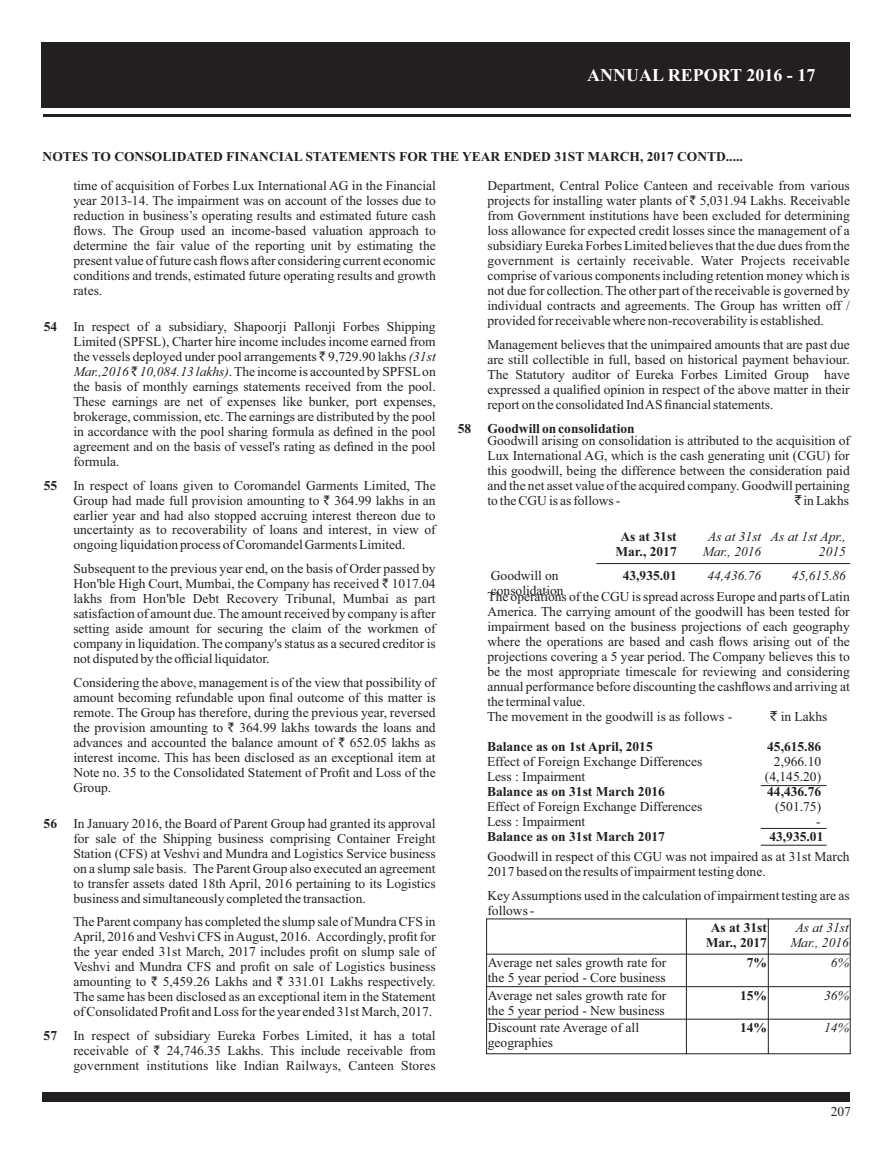
<style>
.page{position:relative;width:893px;height:1170px;background:#fff}
.page>*{position:absolute;margin:0;border:0;box-sizing:border-box;transform-origin:0 0}
.t1{font:700 18px "Times New Roman";color:#fff}
.t2{font:13.5px/15px "Times New Roman";color:#231f20;text-align:justify}
.t3{font:700 13.5px/15px "Times New Roman";color:#231f20;text-align:center}
.t4{font:italic 13.5px/15px "Times New Roman";color:#231f20;text-align:center}
.s1{font-weight:700}
.s2{font-family:"Rupee"}
.s3{font-style:italic}
.s4{font-family:"Rupee Foradian"}
</style>
<div class="page">
<hr style="left:596px;top:563px;width:254px;height:1px;background:#231f20">
<hr style="left:761px;top:828px;width:65px;height:1px;background:#231f20">
<hr style="left:761px;top:844px;width:65px;height:1px;background:#231f20">
<hr style="left:486px;top:918px;width:1px;height:136px;background:#231f20">
<hr style="left:686px;top:918px;width:1px;height:136px;background:#231f20">
<hr style="left:768px;top:918px;width:1px;height:136px;background:#231f20">
<hr style="left:850px;top:918px;width:1px;height:136px;background:#231f20">
<hr style="left:486px;top:1053px;width:365px;height:1px;background:#231f20">
<hr style="left:486px;top:1018px;width:365px;height:1px;background:#231f20">
<hr style="left:486px;top:986px;width:365px;height:1px;background:#231f20">
<hr style="left:486px;top:953px;width:365px;height:1px;background:#231f20">
<hr style="left:486px;top:918px;width:365px;height:1px;background:#231f20">
<div style="left:42px;top:1092px;width:808px;height:9px;background:#231f20"></div>
<hr style="left:761px;top:785px;width:65px;height:1px;background:#231f20">
<div style="left:42px;top:43px;width:808px;height:65px;background:#231f20"></div>
<hr style="left:43px;top:115px;width:807px;height:2px;background:#231f20">
<h1 class="t1" style="left:587px;top:69px;width:230px">ANNUAL REPORT 2016 - 17</h1>
<p class="t3" style="left:43px;top:150px;width:702px">NOTES TO CONSOLIDATED FINANCIAL STATEMENTS FOR THE YEAR ENDED 31ST MARCH, 2017 CONTD.....</p>
<p class="t2" style="left:73px;top:180px;width:364px">time of acquisition of Forbes Lux International AG in the Financial year 2013-14. The impairment was on account of the losses due to reduction in business’s operating results and estimated future cash flows. The Group used an income-based valuation approach to determine the fair value of the reporting unit by estimating the present value of future cash flows after considering current economic conditions and trends, estimated future operating results and growth rates.</p>
<p class="t2" style="left:73px;top:320px;width:364px;text-indent:-30px"><span class="s1">54</span> In respect of a subsidiary, Shapoorji Pallonji Forbes Shipping Limited (SPFSL), Charter hire income includes income earned from the vessels deployed under pool arrangements <span class="s2">`</span> 9,729.90 lakhs <span class="s3">(31st Mar.,2016</span> <span class="s2">`</span> <span class="s3">10,084.13 lakhs)</span>. The income is accounted by SPFSLon the basis of monthly earnings statements received from the pool.<br>These earnings are net of expenses like bunker, port expenses, brokerage, commission, etc. The earnings are distributed by the pool in accordance with the pool sharing formula as defined in the pool agreement and on the basis of vessel's rating as defined in the pool formula.</p>
<p class="t2" style="left:73px;top:479px;width:364px;text-indent:-30px"><span class="s1">55</span> In respect of loans given to Coromandel Garments Limited, The Group had made full provision amounting to <span class="s2">`</span> 364.99 lakhs in an earlier year and had also stopped accruing interest thereon due to uncertainty as to recoverability of loans and interest, in view of ongoing liquidation process of Coromandel Garments Limited.</p>
<p class="t2" style="left:73px;top:562px;width:364px">Subsequent to the previous year end, on the basis of Order passed by Hon'ble High Court, Mumbai, the Company has received <span class="s2">`</span> 1017.04 lakhs from Hon'ble Debt Recovery Tribunal, Mumbai as part satisfaction of amount due. The amount received by company is after setting aside amount for securing the claim of the workmen of company in liquidation. The company's status as a secured creditor is not disputed by the official liquidator.</p>
<p class="t2" style="left:73px;top:676px;width:364px">Considering the above, management is of the view that possibility of amount becoming refundable upon final outcome of this matter is remote. The Group has therefore, during the previous year, reversed the provision amounting to <span class="s2">`</span> 364.99 lakhs towards the loans and advances and accounted the balance amount of <span class="s2">`</span> 652.05 lakhs as interest income. This has been disclosed as an exceptional item at Note no. 35 to the Consolidated Statement of Profit and Loss of the Group.</p>
<p class="t2" style="left:73px;top:816px;width:364px;text-indent:-30px"><span class="s1">56</span> In January 2016, the Board of Parent Group had granted its approval for sale of the Shipping business comprising Container Freight Station (CFS) at Veshvi and Mundra and Logistics Service business on a slump sale basis. The Parent Group also executed an agreement to transfer assets dated 18th April, 2016 pertaining to its Logistics business and simultaneously completed the transaction.</p>
<p class="t2" style="left:73px;top:915px;width:364px">The Parent company has completed the slump sale of Mundra CFS in April, 2016 and Veshvi CFS in August, 2016. Accordingly, profit for the year ended 31st March, 2017 includes profit on slump sale of Veshvi and Mundra CFS and profit on sale of Logistics business amounting to <span class="s2">`</span> 5,459.26 Lakhs and <span class="s2">`</span> 331.01 Lakhs respectively.<br>The same has been disclosed as an exceptional item in the Statement of Consolidated Profit and Loss for the year ended 31st March, 2017.</p>
<p class="t2" style="left:73px;top:1029px;width:364px;text-indent:-30px"><span class="s1">57</span> In respect of subsidiary Eureka Forbes Limited, it has a total receivable of <span class="s2">`</span> 24,746.35 Lakhs. This include receivable from government institutions like Indian Railways, Canteen Stores</p>
<p class="t2" style="left:487px;top:180px;width:364px">Department, Central Police Canteen and receivable from various projects for installing water plants of <span class="s2">`</span> 5,031.94 Lakhs. Receivable from Government institutions have been excluded for determining loss allowance for expected credit losses since the management of a subsidiary Eureka Forbes Limited believes that the due dues from the government is certainly receivable. Water Projects receivable comprise of various components including retention money which is not due for collection. The other part of the receivable is governed by individual contracts and agreements. The Group has written off / provided for receivable where non-recoverability is established.</p>
<p class="t2" style="left:487px;top:338px;width:364px">Management believes that the unimpaired amounts that are past due are still collectible in full, based on historical payment behaviour.<br>The Statutory auditor of Eureka Forbes Limited Group have expressed a qualified opinion in respect of the above matter in their report on the consolidated Ind AS financial statements.</p>
<p class="t3" style="left:458px;top:422px;width:179px">58 Goodwill on consolidation</p>
<p class="t2" style="left:487px;top:434px;width:364px">Goodwill arising on consolidation is attributed to the acquisition of Lux International AG, which is the cash generating unit (CGU) for this goodwill, being the difference between the consideration paid and the net asset value of the acquired company. Goodwill pertaining to the CGU is as follows -</p>
<p class="t2" style="left:795px;top:494px;width:56px"><span class="s4">`</span> in Lakhs</p>
<p class="t3" style="left:615px;top:530px;width:63px">As at 31st<br>Mar., 2017</p>
<p class="t4" style="left:702px;top:530px;width:60px">As at 31st<br>Mar., 2016</p>
<p class="t4" style="left:771px;top:530px;width:77px;text-align:right">As at 1st Apr.,<br>2015</p>
<p class="t2" style="left:491px;top:569px;width:74px">Goodwill on consolidation</p>
<p class="t3" style="left:623px;top:569px;width:55px">43,935.01</p>
<p class="t4" style="left:707px;top:569px;width:55px">44,436.76</p>
<p class="t4" style="left:792px;top:569px;width:55px">45,615.86</p>
<p class="t2" style="left:487px;top:590px;width:364px">The operations of the CGU is spread across Europe and parts of Latin America. The carrying amount of the goodwill has been tested for impairment based on the business projections of each geography where the operations are based and cash flows arising out of the projections covering a 5 year period. The Company believes this to be the most appropriate timescale for reviewing and considering annual performance before discounting the cashflows and arriving at the terminal value.</p>
<p class="t2" style="left:487px;top:710px;width:247px">The movement in the goodwill is as follows -</p>
<p class="t2" style="left:771px;top:710px;width:58px"><span class="s4">`</span> in Lakhs</p>
<p class="t3" style="left:487px;top:740px;width:167px">Balance as on 1st April, 2015</p>
<p class="t3" style="left:767px;top:740px;width:56px">45,615.86</p>
<p class="t2" style="left:487px;top:755px;width:217px">Effect of Foreign Exchange Differences</p>
<p class="t2" style="left:774px;top:755px;width:49px">2,966.10</p>
<p class="t2" style="left:487px;top:770px;width:100px">Less : Impairment</p>
<p class="t2" style="left:765px;top:770px;width:58px">(4,145.20)</p>
<p class="t3" style="left:487px;top:785px;width:179px">Balance as on 31st March 2016</p>
<p class="t3" style="left:767px;top:785px;width:56px">44,436.76</p>
<p class="t2" style="left:487px;top:800px;width:217px">Effect of Foreign Exchange Differences</p>
<p class="t2" style="left:775px;top:800px;width:48px">(501.75)</p>
<p class="t2" style="left:487px;top:815px;width:100px">Less : Impairment</p>
<p class="t2" style="left:816px;top:815px;width:6px">-</p>
<p class="t3" style="left:487px;top:830px;width:179px">Balance as on 31st March 2017</p>
<p class="t3" style="left:769px;top:830px;width:55px">43,935.01</p>
<p class="t2" style="left:487px;top:850px;width:364px">Goodwill in respect of this CGU was not impaired as at 31st March<br>2017 based on the results of impairment testing done.</p>
<p class="t2" style="left:487px;top:889px;width:364px">Key Assumptions used in the calculation of impairment testing are as follows -</p>
<p class="t3" style="left:706px;top:921px;width:63px">As at 31st<br>Mar., 2017</p>
<p class="t4" style="left:790px;top:921px;width:60px">As at 31st<br>Mar., 2016</p>
<p class="t2" style="left:488px;top:956px;width:180px">Average net sales growth rate for the 5 year period - Core business</p>
<p class="t3" style="left:747px;top:956px;width:22px">7%</p>
<p class="t4" style="left:831px;top:956px;width:19px">6%</p>
<p class="t2" style="left:488px;top:989px;width:180px">Average net sales growth rate for the 5 year period - New business</p>
<p class="t3" style="left:740px;top:989px;width:28px">15%</p>
<p class="t4" style="left:824px;top:989px;width:26px">36%</p>
<p class="t2" style="left:488px;top:1021px;width:153px">Discount rate Average of all geographies</p>
<p class="t3" style="left:740px;top:1021px;width:28px">14%</p>
<p class="t4" style="left:824px;top:1021px;width:26px">14%</p>
<p class="t2" style="left:831px;top:1104px;width:22px">207</p>
</div>
